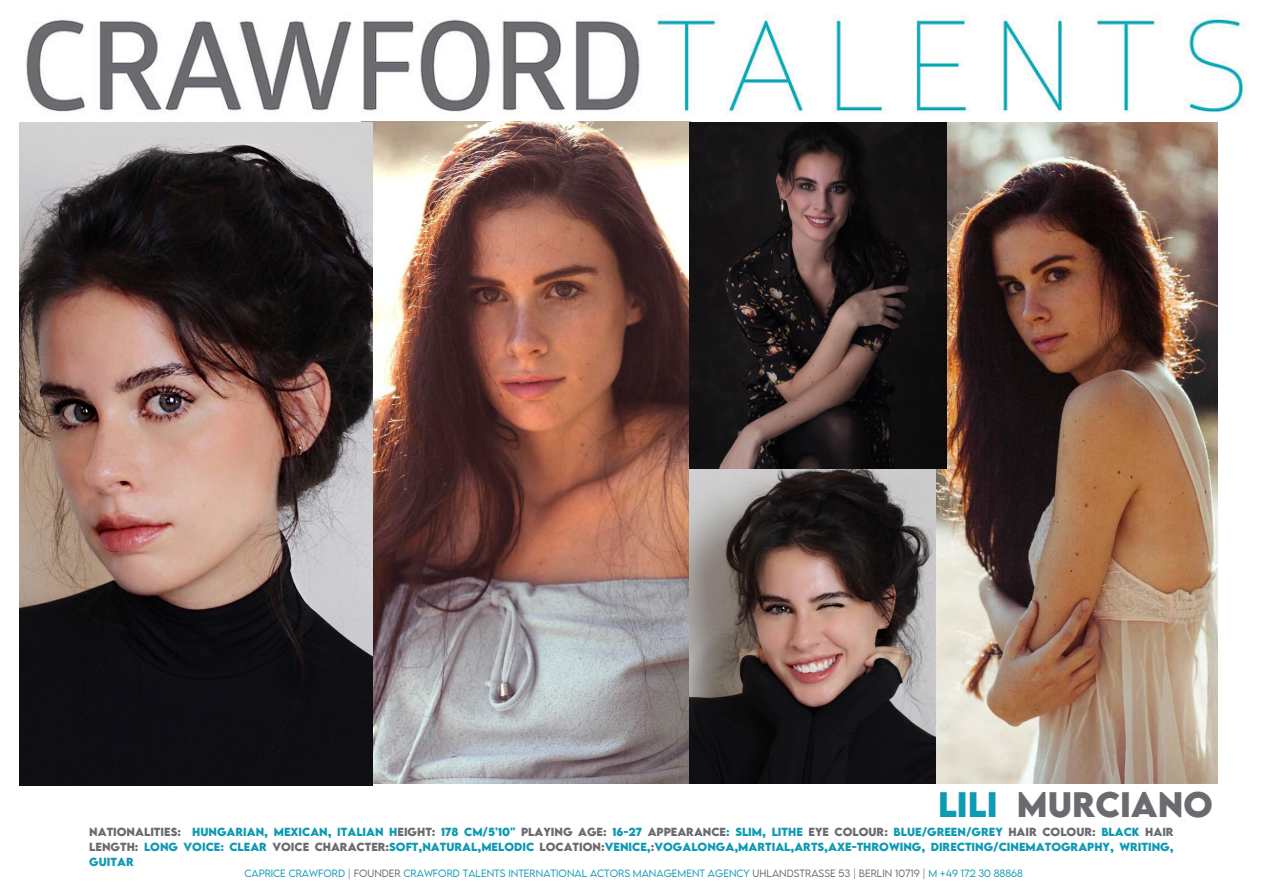
<style>
.page{position:relative;width:1263px;height:893px;background:#fff}
.page>*{position:absolute;margin:0;border:0;box-sizing:border-box;transform-origin:0 0}
.t1{font:700 31.5px "LEMONMILK";color:#6b6a6e}
.t2{font:700 10.43px/14.6px "LEMONMILK";letter-spacing:.09em;color:#0e9ab3;text-align:justify}
.t3{font:300 9.45px "LEMONMILK";letter-spacing:.115em;color:#0e9ab3}
.s1{color:#0e9ab3}
.s2{color:#6b6a6e}
</style>
<div class="page">
<img style="left:26px;top:14px;width:1219px;height:100px">
<img style="left:362px;top:121px;width:328px;height:662px">
<img style="left:935px;top:123px;width:283px;height:660px">
<img style="left:20px;top:123px;width:352px;height:662px">
<img style="left:690px;top:468px;width:245px;height:315px">
<img style="left:690px;top:123px;width:257px;height:345px">
<p class="t1" style="left:938px;top:782px;width:276px"><span class="s1">LILI</span> MURCIANO</p>
<p class="t2" style="left:89px;top:824px;width:1086px"><span class="s2">NATIONALITIES:</span> HUNGARIAN, MEXICAN, ITALIAN H<span class="s2">EIGHT:</span> 178 CM/5'10" <span class="s2">PLAYING AGE:</span> 16-27 <span class="s2">APPEARANCE</span>: SLIM , LITHE <span class="s2">EYE COLOUR:</span> BLUE/GREEN/GREY <span class="s2">HAIR COLOUR:</span> BLACK <span class="s2">HAIR LENGTH:</span> LONG VOICE: CLEAR <span class="s2">VOICE CHARACTER:</span>SOFT,NATURAL,MELODIC <span class="s2">LOCATION:</span>VENICE,<span class="s2">:</span>VOGALONGA,MARTIAL,ARTS,AXE-THROWING, DIRECTING/CINEMATOGRAPHY, WRITING, GUITAR</p>
<p class="t3" style="left:244px;top:866px;width:780px">CAPRICE CRAWFORD <span class="s2">| FOUNDER</span> CRAWFORD TALENTS INTERNATIONAL ACTORS MANAGEM ENT AGENCY <span class="s2">UHLANDSTRASSE 53 | BERLIN 10719 |</span> M +49 172 30 88868</p>
</div>
